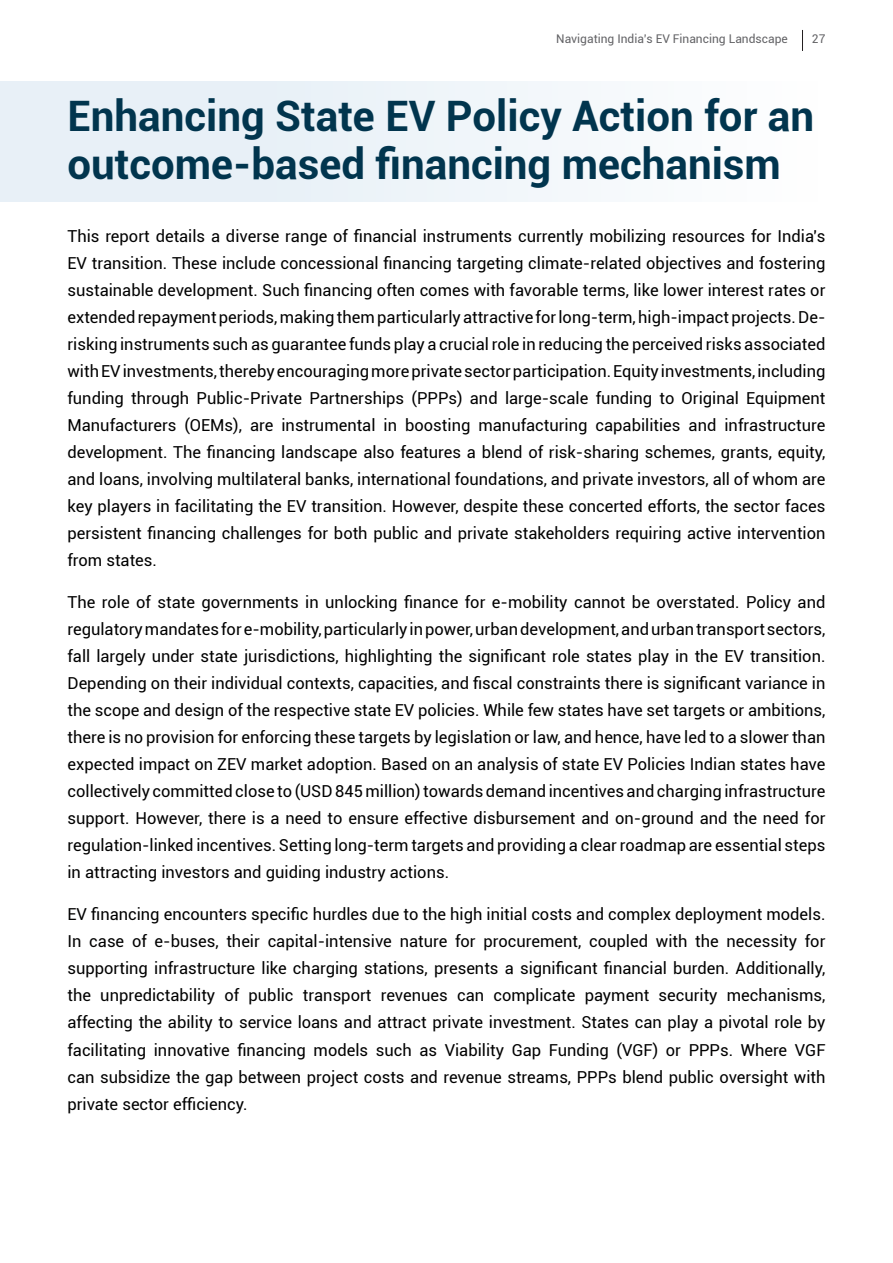
<style>
.page{position:relative;width:893px;height:1263px;background:#fff}
.page>*{position:absolute;margin:0;border:0;box-sizing:border-box;transform-origin:0 0}
.Body_Copy_Text{font:700 42px/48px "Roboto";color:#01354e}
.Body_Copy_Text-2{font:16.5px/27px "Roboto";color:#010000;text-align:justify}
.t1{font:12px "Roboto";color:#636366}
</style>
<div class="page">
<div style="left:0;top:81px;width:825px;height:120px;background:linear-gradient(to right,#e3edf5,#fcfdfe)"></div>
<svg style="left:802px;top:30px;width:1px;height:21px"></svg>
<p class="t1" style="left:556px;top:31px;width:233px">Navigating India’s EV Financing Landscape</p>
<p class="t1" style="left:812px;top:31px;width:15px">27</p>
<p class="Body_Copy_Text" style="left:68px;top:91px;width:748px">Enhancing State EV Policy Action for an outcome-based financing mechanism</p>
<p class="Body_Copy_Text-2" style="left:68px;top:222px;width:759px">This report details a diverse range of financial instruments currently mobilizing resources for India's EV transition. These include concessional financing targeting climate-related objectives and fostering sustainable development. Such financing often comes with favorable terms, like lower interest rates or extended repayment periods, making them particularly attractive for long-term, high-impact projects. De&shy;risking instruments such as guarantee funds play a crucial role in reducing the perceived risks associated with EV investments, thereby encouraging more private sector participation. Equity investments, including funding through Public-Private Partnerships (PPPs) and large-scale funding to Original Equipment Manufacturers (OEMs), are instrumental in boosting manufacturing capabilities and infrastructure development. The financing landscape also features a blend of risk-sharing schemes, grants, equity, and loans, involving multilateral banks, international foundations, and private investors, all of whom are key players in facilitating the EV transition. However, despite these concerted efforts, the sector faces persistent financing challenges for both public and private stakeholders requiring active intervention from states.</p>
<p class="Body_Copy_Text-2" style="left:68px;top:588px;width:759px">The role of state governments in unlocking finance for e-mobility cannot be overstated. Policy and regulatory mandates for e-mobility, particularly in power, urban development, and urban transport sectors, fall largely under state jurisdictions, highlighting the significant role states play in the EV transition.<br>Depending on their individual contexts, capacities, and fiscal constraints there is significant variance in the scope and design of the respective state EV policies. While few states have set targets or ambitions, there is no provision for enforcing these targets by legislation or law, and hence, have led to a slower than expected impact on ZEV market adoption. Based on an analysis of state EV Policies Indian states have collectively committed close to (USD 845 million) towards demand incentives and charging infrastructure support. However, there is a need to ensure effective disbursement and on-ground and the need for regulation-linked incentives. Setting long-term targets and providing a clear roadmap are essential steps in attracting investors and guiding industry actions.</p>
<p class="Body_Copy_Text-2" style="left:68px;top:900px;width:759px">EV financing encounters specific hurdles due to the high initial costs and complex deployment models.<br>In case of e-buses, their capital-intensive nature for procurement, coupled with the necessity for supporting infrastructure like charging stations, presents a significant financial burden. Additionally, the unpredictability of public transport revenues can complicate payment security mechanisms, affecting the ability to service loans and attract private investment. States can play a pivotal role by facilitating innovative financing models such as Viability Gap Funding (VGF) or PPPs. Where VGF can subsidize the gap between project costs and revenue streams, PPPs blend public oversight with private sector efficiency.</p>
</div>
